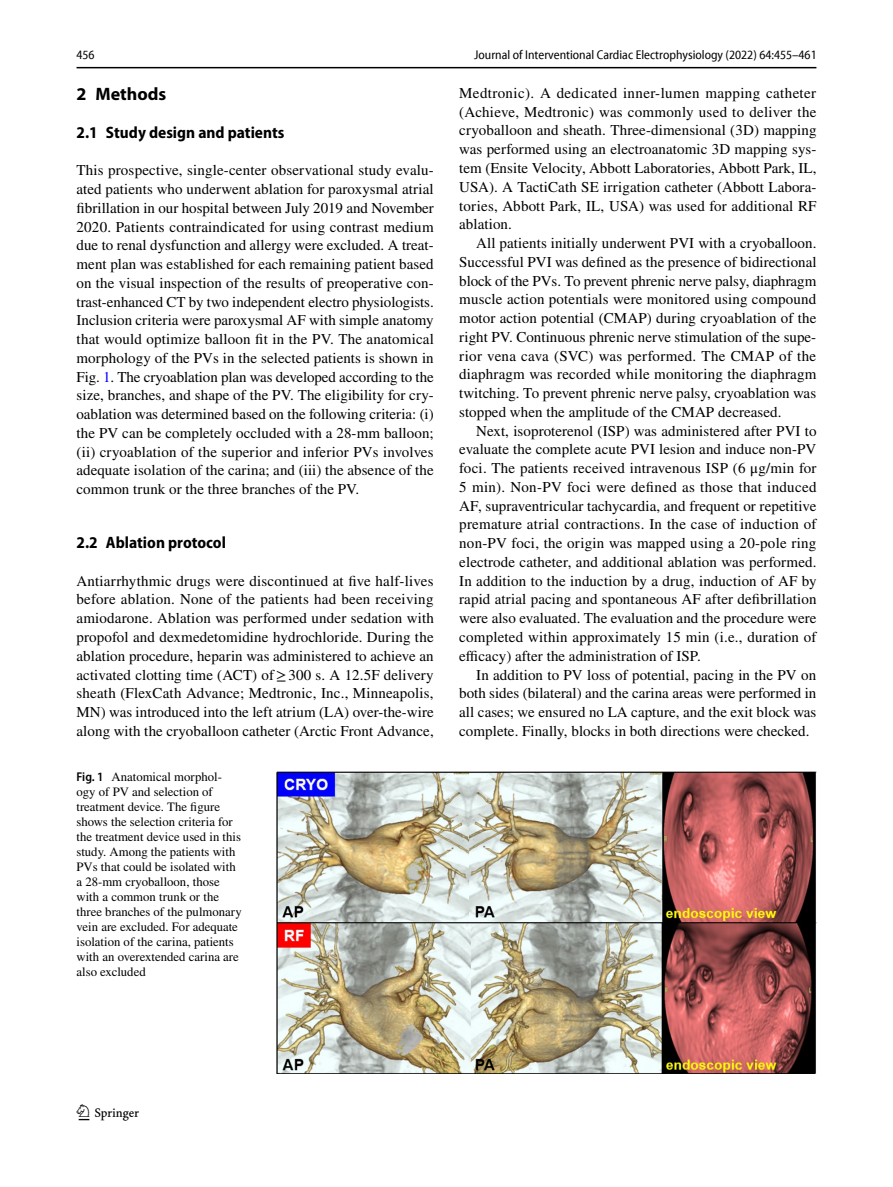
<style>
.page{position:relative;width:893px;height:1187px;background:#fff}
.page>*{position:absolute;margin:0;border:0;box-sizing:border-box;transform-origin:0 0}
.t1{font:22.5px "Springnew Regular 2";color:#000}
.t2{font:700 18px "Myriad Pro";color:#000}
.t3{font:700 semi-condensed 16.5px "Myriad Pro";color:#000}
.t4{font:15px/18.8px "STIX";letter-spacing:.005em;color:#000;text-align:justify}
.t5{font:12.75px/15px "STIX";color:#000}
.t6{font:semi-condensed 12.75px "Myriad Pro Unic";color:#000}
.s1{color:#00f}
.s2{font-family:"Myriad Pro";font-weight:600;font-stretch:semi-condensed}
</style>
<div class="page">
<hr style="left:77px;top:67px;width:739px;height:1px;background:#000">
<img style="left:276px;top:771px;width:540px;height:302px">
<p class="t6" style="left:77px;top:50px;width:20px">456</p>
<p class="t6" style="left:474px;top:50px;width:344px">Journal of Interventional Cardiac Electrophysiology (2022) 64:455–461</p>
<p class="t2" style="left:77px;top:82px;width:91px">2 Methods</p>
<p class="t3" style="left:77px;top:123px;width:209px">2.1 Study design and patients</p>
<p class="t4" style="left:77px;top:162px;width:359px">This prospective, single-center observational study evalu&shy;ated patients who underwent ablation for paroxysmal atrial fibrillation in our hospital between July 2019 and November 2020. Patients contraindicated for using contrast medium due to renal dysfunction and allergy were excluded. A treat&shy;ment plan was established for each remaining patient based on the visual inspection of the results of preoperative con&shy;trast-enhanced CT by two independent electro physiologists.<br>Inclusion criteria were paroxysmal AF with simple anatomy that would optimize balloon fit in the PV. The anatomical morphology of the PVs in the selected patients is shown in Fig. <span class="s1">1</span>. The cryoablation plan was developed according to the size, branches, and shape of the PV. The eligibility for cry&shy;oablation was determined based on the following criteria: (i) the PV can be completely occluded with a 28-mm balloon; (ii) cryoablation of the superior and inferior PVs involves adequate isolation of the carina; and (iii) the absence of the common trunk or the three branches of the PV.</p>
<p class="t3" style="left:77px;top:533px;width:151px">2.2 Ablation protocol</p>
<p class="t4" style="left:77px;top:572px;width:359px">Antiarrhythmic drugs were discontinued at five half-lives before ablation. None of the patients had been receiving amiodarone. Ablation was performed under sedation with propofol and dexmedetomidine hydrochloride. During the ablation procedure, heparin was administered to achieve an activated clotting time (ACT) of≥300 s. A 12.5F delivery sheath (FlexCath Advance; Medtronic, Inc., Minneapolis, MN) was introduced into the left atrium (LA) over-the-wire along with the cryoballoon catheter (Arctic Front Advance,</p>
<p class="t5" style="left:77px;top:769px;width:167px"><span class="s2">Fig. 1</span> Anatomical morphol&shy;ogy of PV and selection of treatment device. The figure shows the selection criteria for the treatment device used in this study. Among the patients with<br>PVs that could be isolated with a 28-mm cryoballoon, those with a common trunk or the three branches of the pulmonary vein are excluded. For adequate isolation of the carina, patients with an overextended carina are also excluded</p>
<p class="t4" style="left:459px;top:84px;width:359px">Medtronic). A dedicated inner-lumen mapping catheter (Achieve, Medtronic) was commonly used to deliver the cryoballoon and sheath. Three-dimensional (3D) mapping was performed using an electroanatomic 3D mapping sys&shy;tem (Ensite Velocity, Abbott Laboratories, Abbott Park, IL, USA). A TactiCath SE irrigation catheter (Abbott Labora&shy;tories, Abbott Park, IL, USA) was used for additional RF ablation.</p>
<p class="t4" style="left:459px;top:234px;width:359px;text-indent:17px">All patients initially underwent PVI with a cryoballoon.<br>Successful PVI was defined as the presence of bidirectional block of the PVs. To prevent phrenic nerve palsy, diaphragm muscle action potentials were monitored using compound motor action potential (CMAP) during cryoablation of the right PV. Continuous phrenic nerve stimulation of the supe&shy;rior vena cava (SVC) was performed. The CMAP of the diaphragm was recorded while monitoring the diaphragm twitching. To prevent phrenic nerve palsy, cryoablation was stopped when the amplitude of the CMAP decreased.</p>
<p class="t4" style="left:459px;top:422px;width:359px;text-indent:17px">Next, isoproterenol (ISP) was administered after PVI to evaluate the complete acute PVI lesion and induce non-PV foci. The patients received intravenous ISP (6 μg/min for 5 min). Non-PV foci were defined as those that induced AF, supraventricular tachycardia, and frequent or repetitive premature atrial contractions. In the case of induction of non-PV foci, the origin was mapped using a 20-pole ring electrode catheter, and additional ablation was performed.<br>In addition to the induction by a drug, induction of AF by rapid atrial pacing and spontaneous AF after defibrillation were also evaluated. The evaluation and the procedure were completed within approximately 15 min (i.e., duration of efficacy) after the administration of ISP.</p>
<p class="t4" style="left:459px;top:666px;width:359px;text-indent:17px">In addition to PV loss of potential, pacing in the PV on both sides (bilateral) and the carina areas were performed in all cases; we ensured no LA capture, and the exit block was complete. Finally, blocks in both directions were checked.</p>
<h1 class="t1" style="left:79px;top:1104px;width:62px">1 3</h1>
</div>
